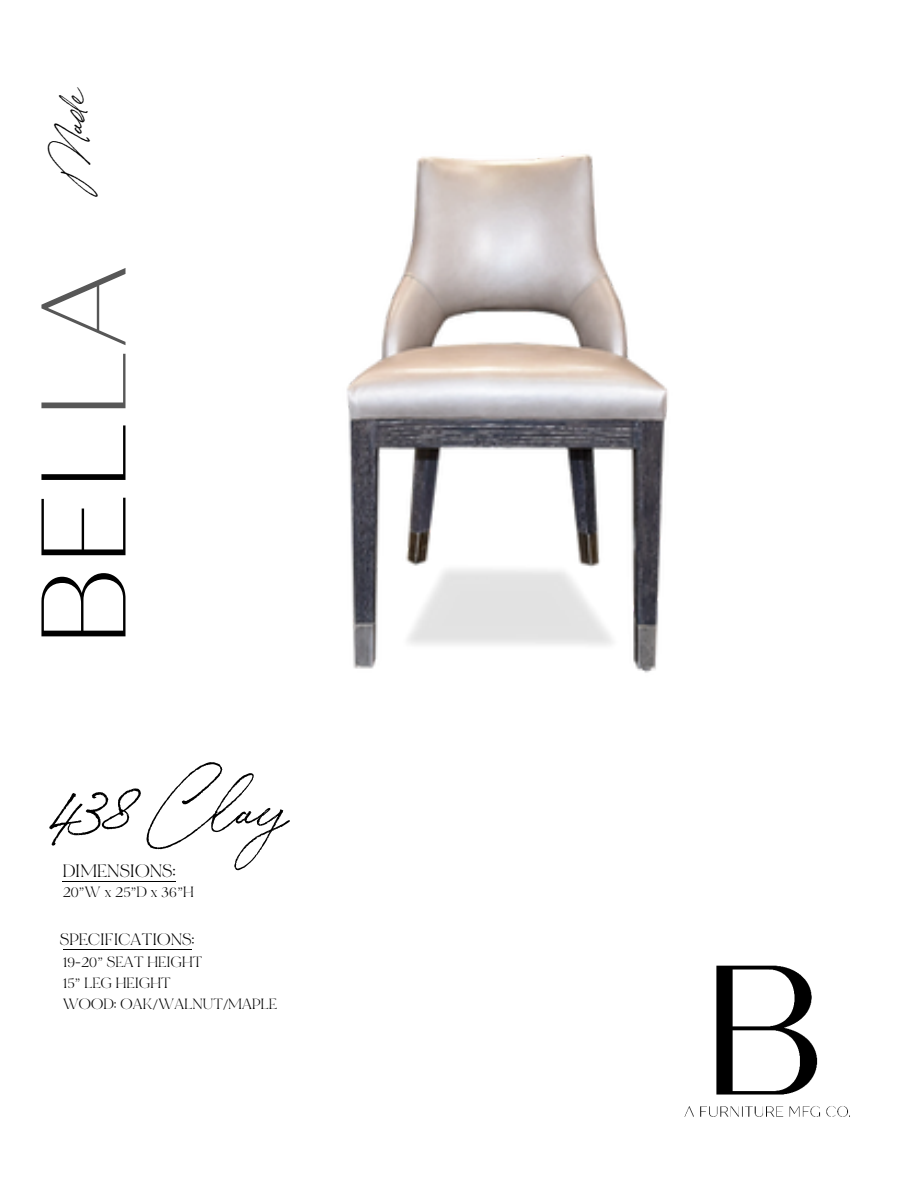
<style>
.page{position:relative;width:918px;height:1188px;background:#fff}
.page>*{position:absolute;margin:0;border:0;box-sizing:border-box;transform-origin:0 0}
.t1{font:100 120px "Quiche Sans";letter-spacing:-.01em;color:#000}
.t2{font:72px "Bon Vivant";color:#000}
.t3{font:42px "Bon Vivant";color:#000}
.t4{font:18px "Bon Vivant Serif";color:#000}
.t5{font:16.5px "Bon Vivant Serif";color:#000}
.t6{font:15px/21.3px "Bon Vivant Serif";color:#000}
.s1{color:#575757}
</style>
<div class="page">
<hr style="left:63px;top:949px;width:129px;height:1px;background:#000">
<hr style="left:63px;top:881px;width:113px;height:1px;background:#000">
<img style="left:684px;top:965px;width:166px;height:152px">
<img style="left:346px;top:154px;width:322px;height:519px">
<h2 class="t3" style="left:46px;top:184px;width:99px;rotate:-90deg">Ma de</h2>
<p class="t1" style="left:12px;top:650px;width:388px;rotate:-90deg">BEL<span class="s1">LA</span></p>
<h4 class="t2" style="left:54px;top:761px;width:232px">438 Clay</h4>
<p class="t4" style="left:63px;top:863px;width:115px">DIMENSIONS:</p>
<h4 class="t6" style="left:63px;top:883px;width:133px">20”W x 25”D x 36”H</h4>
<p class="t5" style="left:60px;top:932px;width:136px">SPECIFICATIONS:</p>
<h5 class="t6" style="left:63px;top:953px;width:216px">19-20” SEAT HEIGHT<br>15” LEG HEIGHT<br>WOOD: OAK/WALNUT/MAPLE</h5>
</div>
